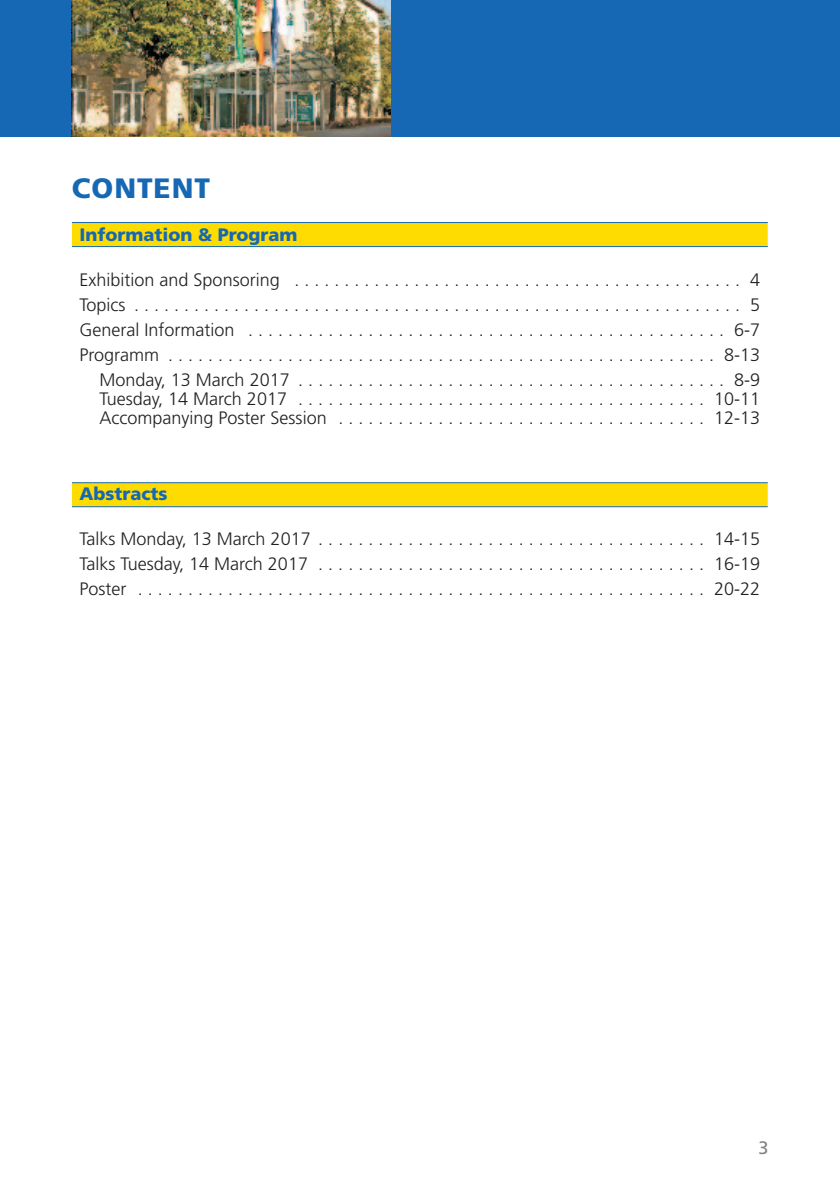
<style>
.page{position:relative;width:840px;height:1191px;background:#fff}
.page>*{position:absolute;margin:0;border:0;box-sizing:border-box;transform-origin:0 0}
.t1{font:900 28px "Frutiger 75";letter-spacing:.035em;color:#1768b4}
.t2{font:300 18px/25px "Frutiger";color:#231f20;text-align:right}
.t3{font:900 18px "Frutiger 75";color:#1768b4}
.t4{font:18px "Frutiger";color:#808285}
</style>
<div class="page">
<div style="left:0;top:0;width:839px;height:137px;background:#1768b4"></div>
<img style="left:72px;top:0;width:318px;height:137px">
<div style="left:72px;top:223px;width:695px;height:23px;background:#ffdc01"></div>
<hr style="left:72px;top:222px;width:119px;height:1px;background:#1768b4">
<hr style="left:191px;top:222px;width:576px;height:1px;background:#1768b4">
<hr style="left:72px;top:246px;width:119px;height:1px;background:#1768b4">
<hr style="left:191px;top:246px;width:576px;height:1px;background:#1768b4">
<div style="left:72px;top:483px;width:695px;height:23px;background:#ffdc01"></div>
<hr style="left:72px;top:482px;width:119px;height:1px;background:#1768b4">
<hr style="left:191px;top:482px;width:576px;height:1px;background:#1768b4">
<hr style="left:72px;top:506px;width:119px;height:1px;background:#1768b4">
<hr style="left:191px;top:506px;width:576px;height:1px;background:#1768b4">
<h1 class="t1" style="left:72px;top:177px;width:139px">CONTENT</h1>
<p class="t3" style="left:79px;top:228px;width:219px">Information &amp; Program</p>
<p class="t2" style="left:79px;top:269px;width:682px">Exhibition and Sponsoring ............................................. 4<br>Topics ............................................................. 5<br>General Information ................................................ 6-7<br>Programm ....................................................... 8-13<br>Monday, 13 March 2017 ........................................... 8-9</p>
<p class="t2" style="left:99px;top:391px;width:662px;line-height:18.8px;text-align:left">Tuesday, 14 March 2017 ......................................... 10-11<br>Accompanying Poster Session ..................................... 12-13</p>
<p class="t3" style="left:79px;top:487px;width:90px">Abstracts</p>
<p class="t2" style="left:79px;top:528px;width:682px;text-align:justify">Talks Monday, 13 March 2017 ....................................... 14-15<br>Talks Tuesday, 14 March 2017 ....................................... 16-19<br>Poster ......................................................... 20-22</p>
<p class="t4" style="left:758px;top:1140px;width:12px">3</p>
</div>
